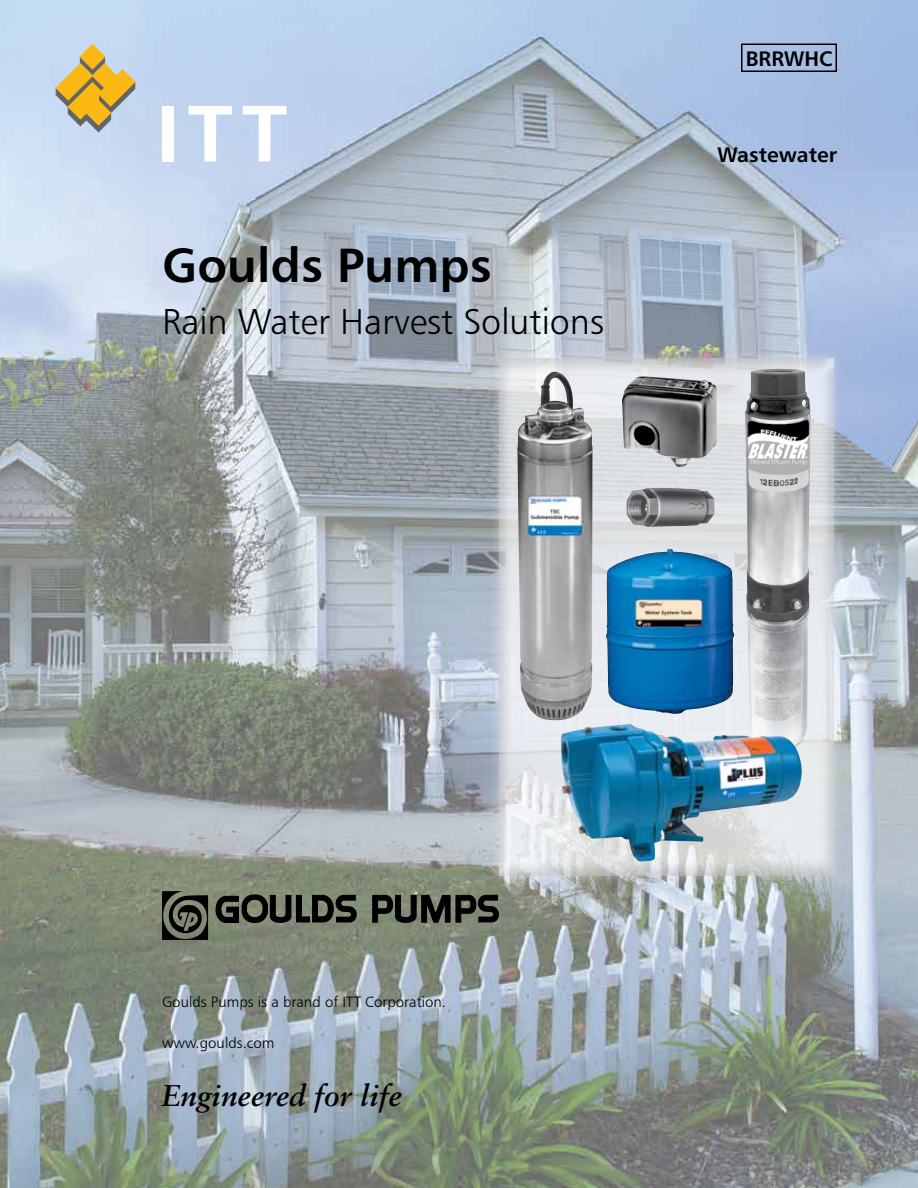
<style>
.page{position:relative;width:918px;height:1188px;background:#fff}
.page>*{position:absolute;margin:0;border:0;box-sizing:border-box;transform-origin:0 0}
.t1{font:79.95px "Humanist 777 BT Bold B";color:#fff;scale:1.08 1}
.t2{font:48px "Humanist 777 BT Bold B";color:#000}
.t3{font:36px "Humanist 777 BT Light B";color:#000}
.t4{font:italic 700 30px "Class Garamnd";color:#000}
.t5{font:21px "Humanist 777 BT Bold B";color:#000}
.t6{font:15px "Humanist 777 BT Light B";color:#000}
</style>
<div class="page">
<img style="left:0;top:0;width:918px;height:1188px">
<svg style="left:55px;top:44px;width:81px;height:88px"></svg>
<svg style="left:162px;top:891px;width:47px;height:49px"></svg>
<svg style="left:215px;top:895px;width:141px;height:28px"></svg>
<svg style="left:373px;top:895px;width:43px;height:28px"></svg>
<svg style="left:456px;top:895px;width:43px;height:27px"></svg>
<svg style="left:422px;top:895px;width:28px;height:27px"></svg>
<div style="left:741px;top:44px;width:96px;height:28px;border:2px solid #000"></div>
<div style="left:489px;top:348px;width:353px;height:537px;background:#fff;opacity:.75"></div>
<div style="left:496px;top:357px;width:338px;height:521px;background:#000;opacity:.5"></div>
<img style="left:517px;top:372px;width:76px;height:348px">
<img style="left:745px;top:368px;width:66px;height:385px">
<img style="left:561px;top:724px;width:241px;height:138px">
<img style="left:622px;top:376px;width:95px;height:91px">
<img style="left:605px;top:549px;width:130px;height:166px">
<img style="left:635px;top:487px;width:18px;height:3px">
<h1 class="t1" style="left:155px;top:83px;width:124px">ITT</h1>
<h2 class="t2" style="left:162px;top:235px;width:331px">Goulds Pumps</h2>
<h3 class="t3" style="left:162px;top:299px;width:444px">Rain Water Harvest Solutions</h3>
<h3 class="t5" style="left:746px;top:45px;width:88px">BRRWHC</h3>
<h3 class="t5" style="left:718px;top:141px;width:121px">Wastewater</h3>
<p class="t6" style="left:162px;top:993px;width:286px">Goulds Pumps is a brand of ITT Corporation.</p>
<p class="t6" style="left:162px;top:1034px;width:114px">www.goulds.com</p>
<h3 class="t4" style="left:162px;top:1078px;width:242px">Engineered for life</h3>
</div>
